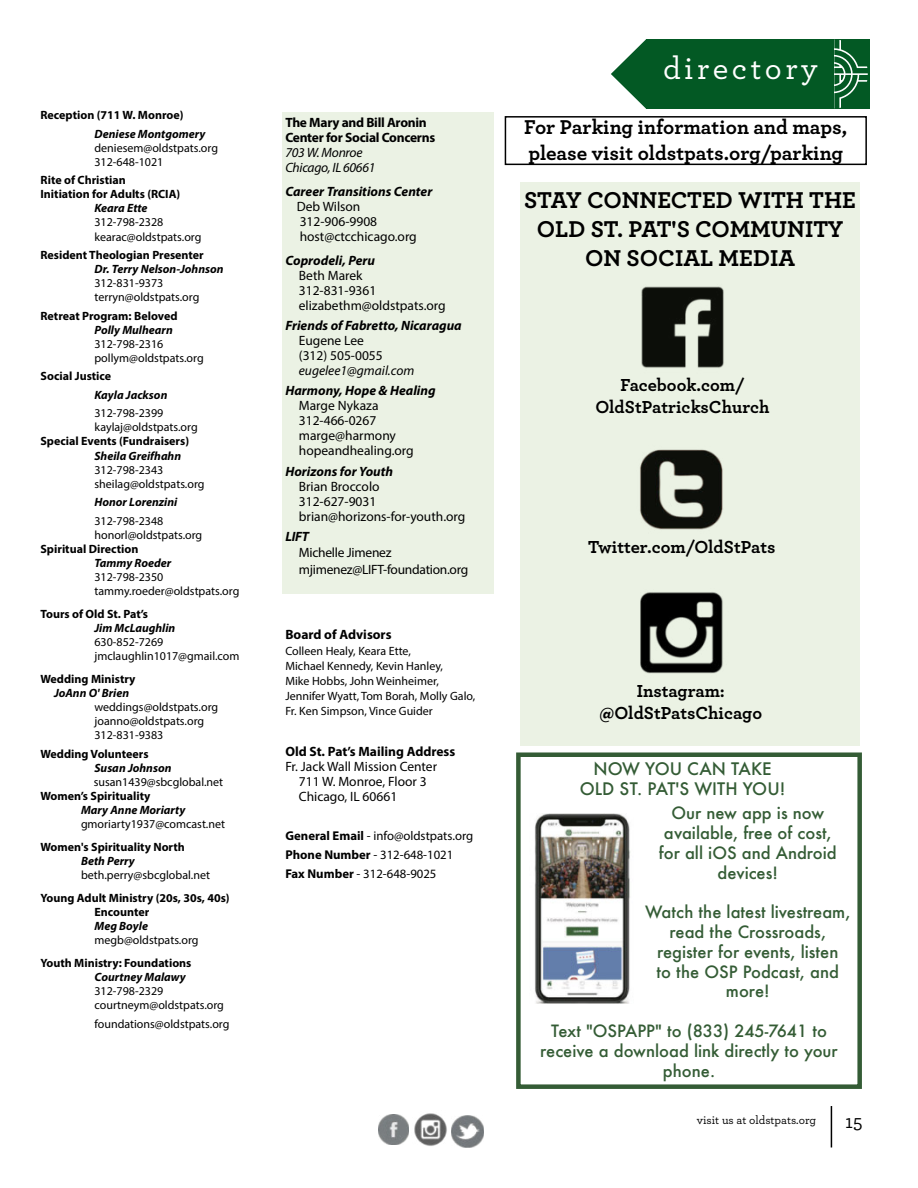
<style>
.page{position:relative;width:918px;height:1188px;background:#fff}
.page>*{position:absolute;margin:0;border:0;box-sizing:border-box;transform-origin:0 0}
.t1{font:500 32.25px "Qmpvqr Archer";letter-spacing:.11em;color:#fff}
.t2{font:700 24px/28.8px "Archer";color:#000;text-align:center}
.t3{font:700 21px/25.2px "Archer";color:#000}
.t4{font:500 19.5px "Qmpvqr Archer";color:#000}
.t5{font:700 18.3px/21.9px "Archer";color:#000;text-align:center}
.t6{font:500 16.8px "Futura";color:#345c35}
.t7{font:500 16.5px/19.8px "Futura";color:#345c35;text-align:center}
.Paragraph_Left{font:13.5px/15px "Myriad Pro";color:#000}
.Paragraph{font:700 13.5px/15px "Myriad Pro";letter-spacing:-.02em;color:#000}
.Paragraph_Left-2{font:italic 700 13.5px/15px "Myriad Pro";color:#000}
.Paragraph-2{font:13.5px/15px "Myriad Pro";color:#000}
.Paragraph_Left-3{font:13.5px/16.2px "Myriad Pro";letter-spacing:-.02em;color:#000}
.Paragraph_Left-4{font:700 13.5px "Myriad Pro";color:#000}
.Paragraph_Left-5{font:12.75px "Myriad Pro";color:#000}
.Paragraph_Left-6{font:12px/14.1px "Myriad Pro";color:#000}
.Paragraph_Left-7{font:700 12px/14.1px "Myriad Pro";color:#000}
.Body{font:12px "Myriad Pro";color:#000}
.Paragraph_Left-8{font:italic 700 12px "Myriad Pro";color:#000}
.t8{font:500 12px "Dnhxlb Archer";color:#000}
.Body-2{font:700 12px "Myriad Pro";color:#000}
.Body-3{font:italic 700 12px "Myriad Pro";color:#000}
.s1{font-weight:700;font-style:italic}
.s2{font-weight:700}
.s3{font-style:italic}
.s4{font-weight:400}
.s5{font-weight:400;font-style:italic}
.s6{font-weight:400;font-style:normal}
</style>
<div class="page">
<hr style="left:831px;top:1106px;width:1px;height:41px;background:#000">
<img style="left:378px;top:1114px;width:30px;height:30px">
<img style="left:414px;top:1113px;width:33px;height:33px">
<img style="left:451px;top:1116px;width:32px;height:32px">
<div style="left:521px;top:182px;width:339px;height:564px;background:#ebf2e4"></div>
<svg style="left:611px;top:39px;width:35px;height:70px"></svg>
<div style="left:646px;top:39px;width:223px;height:70px;background:#035924"></div>
<svg style="left:834px;top:40px;width:34px;height:68px"></svg>
<div style="left:282px;top:112px;width:211px;height:482px;background:#ebf2e4"></div>
<img style="left:641px;top:286px;width:83px;height:82px">
<img style="left:640px;top:449px;width:83px;height:81px">
<img style="left:640px;top:592px;width:83px;height:82px">
<div style="left:516px;top:752px;width:346px;height:337px;border:4px solid #345c35"></div>
<img style="left:534px;top:813px;width:96px;height:190px">
<div style="left:505px;top:116px;width:362px;height:49px;border:2px solid #000"></div>
<p class="Paragraph_Left-7" style="left:40px;top:108px;width:145px">Reception (711 W. Monroe)</p>
<p class="Paragraph_Left-6" style="left:94px;top:126px;width:125px"><span class="s1">Deniese Montgomery </span>deniesem@oldstpats.org<br>312-648-1021</p>
<p class="Paragraph_Left-7" style="left:40px;top:173px;width:87px">Rite of Christian</p>
<p class="Paragraph_Left-7" style="left:40px;top:187px;width:141px">Initiation for Adults (RCIA)</p>
<p class="Paragraph_Left-8" style="left:94px;top:201px;width:55px">Keara Ette</p>
<p class="Paragraph_Left-6" style="left:94px;top:215px;width:70px">312-798-2328</p>
<p class="Paragraph_Left-6" style="left:94px;top:229px;width:108px">kearac@oldstpats.org</p>
<p class="Paragraph_Left-6" style="left:94px;top:248px;width:131px;text-indent:-54px"><span class="s2">Resident Theologian Presenter<br></span><span class="s1">Dr. Terry Nelson-Johnson<br></span>312-831-9373 terryn@oldstpats.org</p>
<p class="Paragraph_Left-6" style="left:94px;top:308px;width:111px;text-indent:-54px"><span class="s2">Retreat Program: Beloved<br></span><span class="s1">Polly Mulhearn<br></span>312-798-2316 pollym@oldstpats.org</p>
<p class="Paragraph_Left-7" style="left:40px;top:369px;width:72px">Social Justice</p>
<p class="Paragraph_Left-8" style="left:94px;top:387px;width:74px">Kayla Jackson</p>
<p class="Body" style="left:94px;top:406px;width:70px">312-798-2399</p>
<p class="Body" style="left:94px;top:420px;width:105px">kaylaj@oldstpats.org</p>
<p class="Paragraph_Left-6" style="left:94px;top:434px;width:112px;text-indent:-54px"><span class="s2">Special Events (Fundraisers)<br></span><span class="s1">Sheila Greifhahn<br></span>312-798-2343 sheilag@oldstpats.org</p>
<p class="Paragraph_Left-8" style="left:94px;top:494px;width:84px">Honor Lorenzini</p>
<p class="Body" style="left:94px;top:513px;width:70px">312-798-2348</p>
<p class="Body" style="left:94px;top:527px;width:109px">honorl@oldstpats.org</p>
<p class="Paragraph_Left-6" style="left:94px;top:542px;width:146px;text-indent:-54px"><span class="s2">Spiritual Direction<br></span><span class="s1">Tammy Roeder<br></span>312-798-2350 tammy.roeder@oldstpats.org</p>
<p class="Paragraph_Left-6" style="left:94px;top:607px;width:146px;text-indent:-54px"><span class="s2">Tours of Old St. Pat’s<br></span><span class="s1">Jim McLaughlin<br></span>630-852-7269 jmclaughlin1017@gmail.com</p>
<p class="Paragraph_Left-7" style="left:40px;top:671px;width:97px">Wedding Ministry</p>
<p class="Paragraph_Left-8" style="left:54px;top:685px;width:77px">JoAnn O' Brien</p>
<p class="Paragraph_Left-6" style="left:94px;top:700px;width:125px">weddings@oldstpats.org</p>
<p class="Paragraph_Left-6" style="left:94px;top:714px;width:111px">joanno@oldstpats.org</p>
<p class="Paragraph_Left-6" style="left:94px;top:728px;width:70px">312-831-9383</p>
<p class="Body-2" style="left:40px;top:746px;width:110px">Wedding Volunteers</p>
<p class="Body-3" style="left:94px;top:760px;width:78px">Susan Johnson</p>
<p class="Paragraph_Left-6" style="left:94px;top:775px;width:131px">susan1439@sbcglobal.net</p>
<p class="Paragraph_Left-7" style="left:40px;top:789px;width:111px">Women’s Spirituality</p>
<p class="Paragraph_Left-8" style="left:81px;top:802px;width:106px">Mary Anne Moriarty</p>
<p class="Paragraph_Left-6" style="left:81px;top:817px;width:146px">gmoriarty1937@comcast.net</p>
<p class="Paragraph_Left-7" style="left:81px;top:839px;width:131px;text-indent:-40px">Women's Spirituality North<br><span class="s3">Beth Perry </span><span class="s4">beth.perry@sbcglobal.net</span></p>
<p class="Paragraph_Left-7" style="left:94px;top:890px;width:137px;text-indent:-54px">Young Adult Ministry (20s, 30s, 40s)<br>Encounter<br><span class="s3">Meg Boyle </span><span class="s4">megb@oldstpats.org</span></p>
<p class="Paragraph_Left-6" style="left:94px;top:956px;width:131px;text-indent:-54px"><span class="s2">Youth Ministry: Foundations<br></span><span class="s1">Courtney Malawy<br></span>312-798-2329 courtneym@oldstpats.org</p>
<p class="Paragraph_Left-6" style="left:94px;top:1016px;width:137px">foundations@oldstpats.org</p>
<p class="Paragraph" style="left:285px;top:115px;width:151px">The Mary and Bill Aronin<br>Center for Social Concerns<br><span class="s5">703 W. Monroe<br>Chicago, IL 60661</span></p>
<p class="Paragraph-2" style="left:297px;top:184px;width:137px;text-indent:-11px"><span class="s1">Career Transitions Center<br></span>Deb Wilson<br>312-906-9908 host@ctcchicago.org</p>
<p class="Paragraph_Left" style="left:299px;top:252px;width:148px;text-indent:-14px"><span class="s1">Coprodeli, Peru<br></span>Beth Marek<br>312-831-9361 elizabethm@oldstpats.org</p>
<p class="Paragraph_Left-2" style="left:299px;top:318px;width:164px;text-indent:-14px">Friends of Fabretto, Nicaragua<br><span class="s6">Eugene Lee<br>(312) 505-0055 </span><span class="s4">eugelee1@gmail.com</span></p>
<p class="Paragraph_Left" style="left:299px;top:383px;width:138px;text-indent:-14px"><span class="s1">Harmony, Hope &amp; Healing<br></span>Marge Nykaza<br>312-466-0267 marge@harmony hopeandhealing.org</p>
<p class="Paragraph_Left" style="left:299px;top:464px;width:168px;text-indent:-14px"><span class="s1">Horizons for Youth<br></span>Brian Broccolo<br>312-627-9031 brian@horizons-for-youth.org</p>
<p class="Paragraph_Left-3" style="left:299px;top:528px;width:171px;text-indent:-14px"><span class="s1">LIFT<br></span>Michelle Jimenez mjimenez@LIFT-foundation.org</p>
<p class="Paragraph_Left-4" style="left:285px;top:626px;width:108px">Board of Advisors</p>
<p class="Paragraph_Left-6" style="left:285px;top:644px;width:192px;line-height:15px">Colleen Healy, Keara Ette,<br>Michael Kennedy, Kevin Hanley,<br>Mike Hobbs, John Weinheimer,<br>Jennifer Wyatt, Tom Borah, Molly Galo,<br>Fr. Ken Simpson, Vince Guider</p>
<p class="Paragraph_Left-4" style="left:285px;top:743px;width:171px">Old St. Pat’s Mailing Address</p>
<p class="Paragraph_Left" style="left:285px;top:759px;width:153px">Fr. Jack Wall Mission Center</p>
<p class="Paragraph_Left" style="left:299px;top:774px;width:129px">711 W. Monroe, Floor 3</p>
<p class="Paragraph_Left" style="left:299px;top:789px;width:100px">Chicago, IL 60661</p>
<p class="Paragraph_Left-5" style="left:285px;top:828px;width:189px"><span class="s2">General Email</span> - info@oldstpats.org</p>
<p class="Paragraph_Left-5" style="left:285px;top:847px;width:170px"><span class="s2">Phone Number</span> - 312-648-1021</p>
<p class="Paragraph_Left-5" style="left:285px;top:866px;width:153px"><span class="s2">Fax Number</span> - 312-648-9025</p>
<p class="t1" style="left:663px;top:45px;width:156px">directory</p>
<p class="t3" style="left:524px;top:113px;width:324px">For Parking information and maps, please visit oldstpats.org/parking</p>
<p class="t2" style="left:524px;top:184px;width:333px">STAY CONNECTED WITH THE<br>OLD ST. PAT'S COMMUNITY<br>ON SOCIAL MEDIA</p>
<p class="t5" style="left:595px;top:373px;width:176px">Facebook.com/<br>OldStPatricksChurch</p>
<p class="t5" style="left:588px;top:535px;width:189px">Twitter.com/OldStPats</p>
<p class="t5" style="left:637px;top:679px;width:90px">Instagram:</p>
<p class="t5" style="left:600px;top:701px;width:164px">@OldStPatsChicago</p>
<p class="t6" style="left:593px;top:757px;width:180px">NOW YOU CAN TAKE</p>
<p class="t6" style="left:580px;top:777px;width:207px">OLD ST. PAT'S WITH YOU!</p>
<p class="t7" style="left:659px;top:803px;width:180px">Our new app is now available, free of cost, for all iOS and Android devices!</p>
<p class="t7" style="left:645px;top:902px;width:207px">Watch the latest livestream, read the Crossroads, register for events, listen<br>to the OSP Podcast, and more!</p>
<p class="t7" style="left:540px;top:1021px;width:299px">Text "OSPAPP" to (833) 245-7641 to receive a download link directly to your phone.</p>
<p class="t8" style="left:697px;top:1111px;width:121px">visit us at oldstpats.org</p>
<h3 class="t4" style="left:845px;top:1107px;width:19px">15</h3>
</div>
